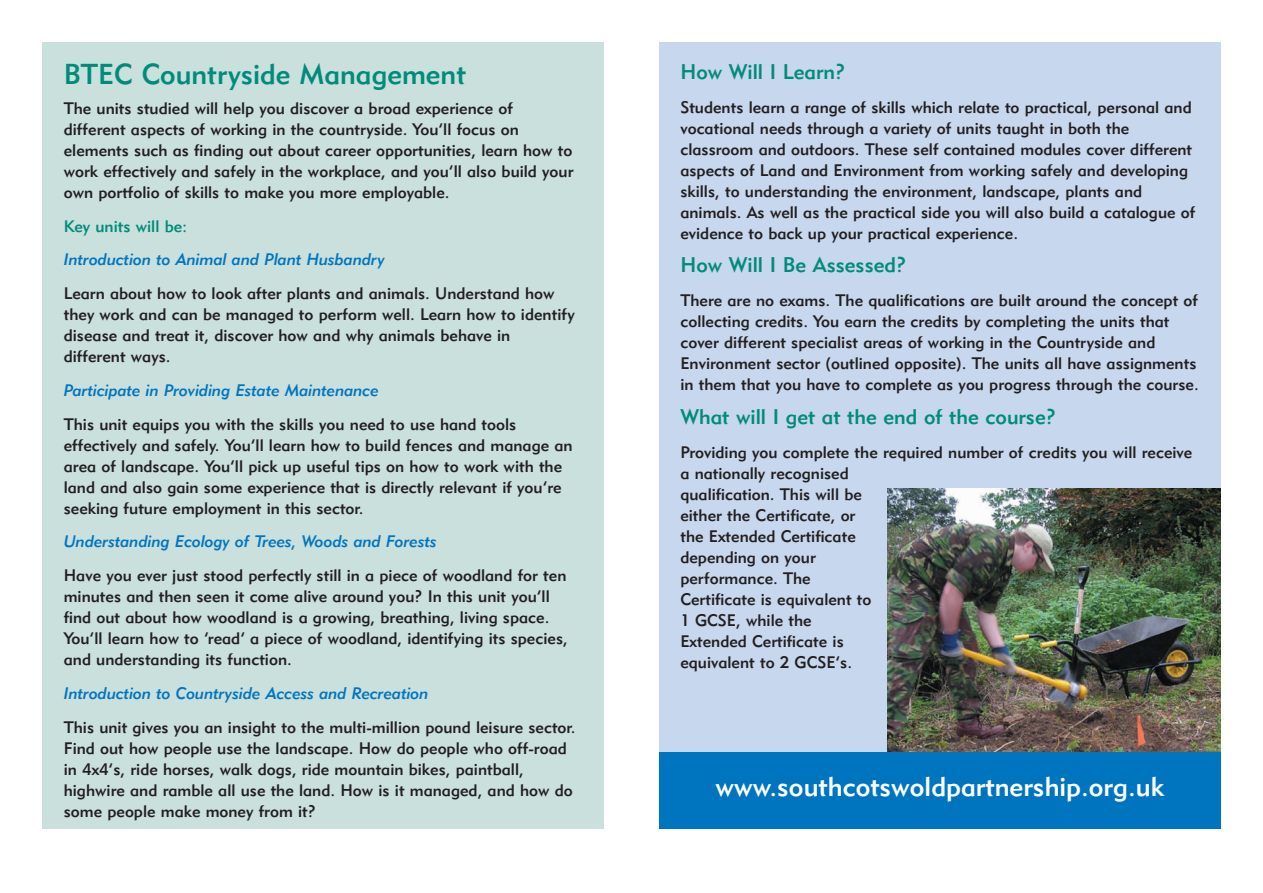
<style>
.page{position:relative;width:1263px;height:893px;background:#fff}
.page>*{position:absolute;margin:0;border:0;box-sizing:border-box;transform-origin:0 0}
.t1{font:28.5px "Geometric 415 BT Medium A";color:#008b7b}
.t2{font:27px "Geometric 415 BT Medium A";color:#fff}
.t3{font:21px "Geometric 415 BT Medium A";color:#008b7b}
.t4{font:16.5px/21px "Geometric 415 BT Medium A";color:#231f20}
.t5{font:16.5px "Geometric 415 BT Medium Italic A";color:#0075bf}
.t6{font:16.5px "Geometric 415 BT Medium A";color:#008b7b}
</style>
<div class="page">
<div style="left:659px;top:43px;width:561px;height:786px;background:#c6d7ee"></div>
<img style="left:887px;top:488px;width:333px;height:265px">
<div style="left:43px;top:43px;width:561px;height:786px;background:#c9e0dd"></div>
<div style="left:659px;top:753px;width:561px;height:76px;background:#0075bf"></div>
<h1 class="t1" style="left:64px;top:64px;width:404px">BTEC Countryside Management</h1>
<p class="t4" style="left:64px;top:99px;width:511px">The units studied will help you discover a broad experience of different aspects of working in the countryside. You’ll focus on elements such as finding out about career opportunities, learn how to work effectively and safely in the workplace, and you’ll also build your own portfolio of skills to make you more employable.</p>
<p class="t6" style="left:64px;top:220px;width:125px">Key units will be:</p>
<p class="t5" style="left:64px;top:254px;width:323px">Introduction to Animal and Plant Husbandry</p>
<p class="t4" style="left:64px;top:285px;width:512px">Learn about how to look after plants and animals. Understand how they work and can be managed to perform well. Learn how to identify disease and treat it, discover how and why animals behave in different ways.</p>
<p class="t5" style="left:64px;top:384px;width:317px">Participate in Providing Estate Maintenance</p>
<p class="t4" style="left:64px;top:415px;width:510px">This unit equips you with the skills you need to use hand tools effectively and safely. You’ll learn how to build fences and manage an area of landscape. You’ll pick up useful tips on how to work with the land and also gain some experience that is directly relevant if you’re seeking future employment in this sector.</p>
<p class="t5" style="left:64px;top:536px;width:374px">Understanding Ecology of Trees, Woods and Forests</p>
<p class="t4" style="left:64px;top:567px;width:506px">Have you ever just stood perfectly still in a piece of woodland for ten minutes and then seen it come alive around you? In this unit you’ll find out about how woodland is a growing, breathing, living space.<br>You’ll learn how to ‘read’ a piece of woodland, identifying its species, and understanding its function.</p>
<p class="t5" style="left:64px;top:687px;width:366px">Introduction to Countryside Access and Recreation</p>
<p class="t4" style="left:64px;top:718px;width:513px">This unit gives you an insight to the multi-million pound leisure sector.<br>Find out how people use the landscape. How do people who off-road in 4x4’s, ride horses, walk dogs, ride mountain bikes, paintball, highwire and ramble all use the land. How is it managed, and how do some people make money from it?</p>
<p class="t3" style="left:680px;top:64px;width:166px">How Will I Learn?</p>
<p class="t4" style="left:680px;top:98px;width:516px">Students learn a range of skills which relate to practical, personal and vocational needs through a variety of units taught in both the classroom and outdoors. These self contained modules cover different aspects of Land and Environment from working safely and developing skills, to understanding the environment, landscape, plants and animals. As well as the practical side you will also build a catalogue of evidence to back up your practical experience.</p>
<p class="t3" style="left:680px;top:257px;width:228px">How Will I Be Assessed?</p>
<p class="t4" style="left:680px;top:292px;width:520px">There are no exams. The qualifications are built around the concept of collecting credits. You earn the credits by completing the units that cover different specialist areas of working in the Countryside and Environment sector (outlined opposite). The units all have assignments in them that you have to complete as you progress through the course.</p>
<p class="t3" style="left:680px;top:409px;width:377px">What will I get at the end of the course?</p>
<p class="t4" style="left:680px;top:443px;width:513px">Providing you complete the required number of credits you will receive a nationally recognised<br>qualification. This will be<br>either the Certificate, or<br>the Extended Certificate<br>depending on your<br>performance. The<br>Certificate is equivalent to<br>1 GCSE, while the<br>Extended Certificate is<br>equivalent to 2 GCSE’s.</p>
<h2 class="t2" style="left:716px;top:777px;width:450px">www.southcotswoldpartnership.org.uk</h2>
</div>
